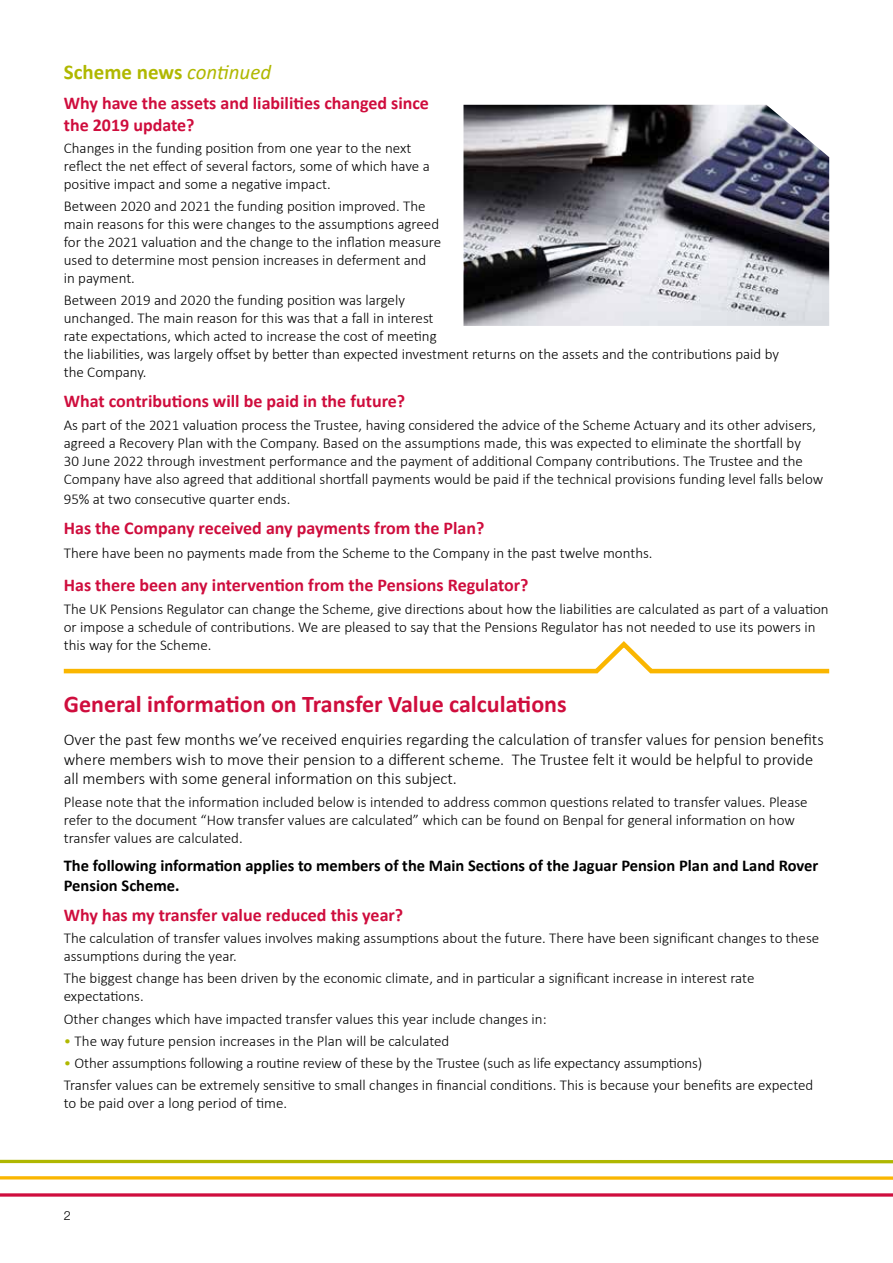
<style>
.page{position:relative;width:893px;height:1263px;background:#fff}
.page>*{position:absolute;margin:0;border:0;box-sizing:border-box;transform-origin:0 0}
.t1{font:700 24px "Calibri";color:#cf0d3d}
.t2{font:700 21px "Calibri";color:#b0b800}
.t3{font:700 18px/21.6px "Calibri";color:#cf0d3d}
.t4{font:300 16.5px/19.8px "Calibri";color:#000}
.t5{font:700 16.5px/19.8px "Calibri";color:#000}
.t6{font:300 15px/18px "Calibri";color:#000}
.t7{font:300 12.6px "Helvetica Neue LT Std";color:#000}
.s1{font-weight:400;font-style:italic}
.s2{color:#b0b800}
</style>
<div class="page">
<svg style="left:0;top:1159px;width:893px;height:38px"></svg>
<img style="left:463px;top:105px;width:366px;height:221px">
<svg style="left:63px;top:641px;width:767px;height:33px"></svg>
<h2 class="t2" style="left:64px;top:57px;width:209px">Scheme news <span class="s1">continued</span></h2>
<p class="t3" style="left:64px;top:92px;width:367px">Why have the assets and liabilities changed since the 2019 update?</p>
<p class="t6" style="left:64px;top:139px;width:367px">Changes in the funding position from one year to the next reflect the net effect of several factors, some of which have a positive impact and some a negative impact.</p>
<p class="t6" style="left:64px;top:197px;width:379px">Between 2020 and 2021 the funding position improved. The main reasons for this were changes to the assumptions agreed for the 2021 valuation and the change to the inflation measure used to determine most pension increases in deferment and in payment.</p>
<p class="t6" style="left:64px;top:291px;width:717px">Between 2019 and 2020 the funding position was largely<br>unchanged. The main reason for this was that a fall in interest<br>rate expectations, which acted to increase the cost of meeting<br>the liabilities, was largely offset by better than expected investment returns on the assets and the contributions paid by the Company.</p>
<p class="t3" style="left:64px;top:390px;width:343px">What contributions will be paid in the future?</p>
<p class="t6" style="left:64px;top:416px;width:761px">As part of the 2021 valuation process the Trustee, having considered the advice of the Scheme Actuary and its other advisers, agreed a Recovery Plan with the Company. Based on the assumptions made, this was expected to eliminate the shortfall by<br>30 June 2022 through investment performance and the payment of additional Company contributions. The Trustee and the Company have also agreed that additional shortfall payments would be paid if the technical provisions funding level falls below</p>
<p class="t6" style="left:64px;top:489px;width:228px">95% at two consecutive quarter ends.</p>
<p class="t3" style="left:64px;top:517px;width:422px">Has the Company received any payments from the Plan?</p>
<p class="t6" style="left:64px;top:543px;width:590px">There have been no payments made from the Scheme to the Company in the past twelve months.</p>
<p class="t3" style="left:64px;top:574px;width:466px">Has there been any intervention from the Pensions Regulator?</p>
<p class="t6" style="left:64px;top:599px;width:766px">The UK Pensions Regulator can change the Scheme, give directions about how the liabilities are calculated as part of a valuation or impose a schedule of contributions. We are pleased to say that the Pensions Regulator has not needed to use its powers in this way for the Scheme.</p>
<h1 class="t1" style="left:64px;top:687px;width:504px">General information on Transfer Value calculations</h1>
<p class="t4" style="left:64px;top:729px;width:761px">Over the past few months we’ve received enquiries regarding the calculation of transfer values for pension benefits where members wish to move their pension to a different scheme. The Trustee felt it would be helpful to provide all members with some general information on this subject.</p>
<p class="t6" style="left:64px;top:792px;width:745px">Please note that the information included below is intended to address common questions related to transfer values. Please refer to the document “How transfer values are calculated” which can be found on Benpal for general information on how transfer values are calculated.</p>
<p class="t5" style="left:64px;top:855px;width:756px">The following information applies to members of the Main Sections of the Jaguar Pension Plan and Land Rover<br>Pension Scheme.</p>
<p class="t3" style="left:64px;top:904px;width:341px">Why has my transfer value reduced this year?</p>
<p class="t6" style="left:64px;top:929px;width:757px">The calculation of transfer values involves making assumptions about the future. There have been significant changes to these assumptions during the year.</p>
<p class="t6" style="left:64px;top:969px;width:692px">The biggest change has been driven by the economic climate, and in particular a significant increase in interest rate expectations.</p>
<p class="t6" style="left:64px;top:1009px;width:484px">Other changes which have impacted transfer values this year include changes in:</p>
<p class="t6" style="left:64px;top:1032px;width:387px"><span class="s2">•</span> The way future pension increases in the Plan will be calculated</p>
<p class="t6" style="left:64px;top:1052px;width:751px;line-height:22.2px"><span class="s2">•</span> Other assumptions following a routine review of these by the Trustee (such as life expectancy assumptions)<br>Transfer values can be extremely sensitive to small changes in financial conditions. This is because your benefits are expected</p>
<p class="t6" style="left:64px;top:1094px;width:225px">to be paid over a long period of time.</p>
<p class="t7" style="left:64px;top:1208px;width:9px">2</p>
</div>
